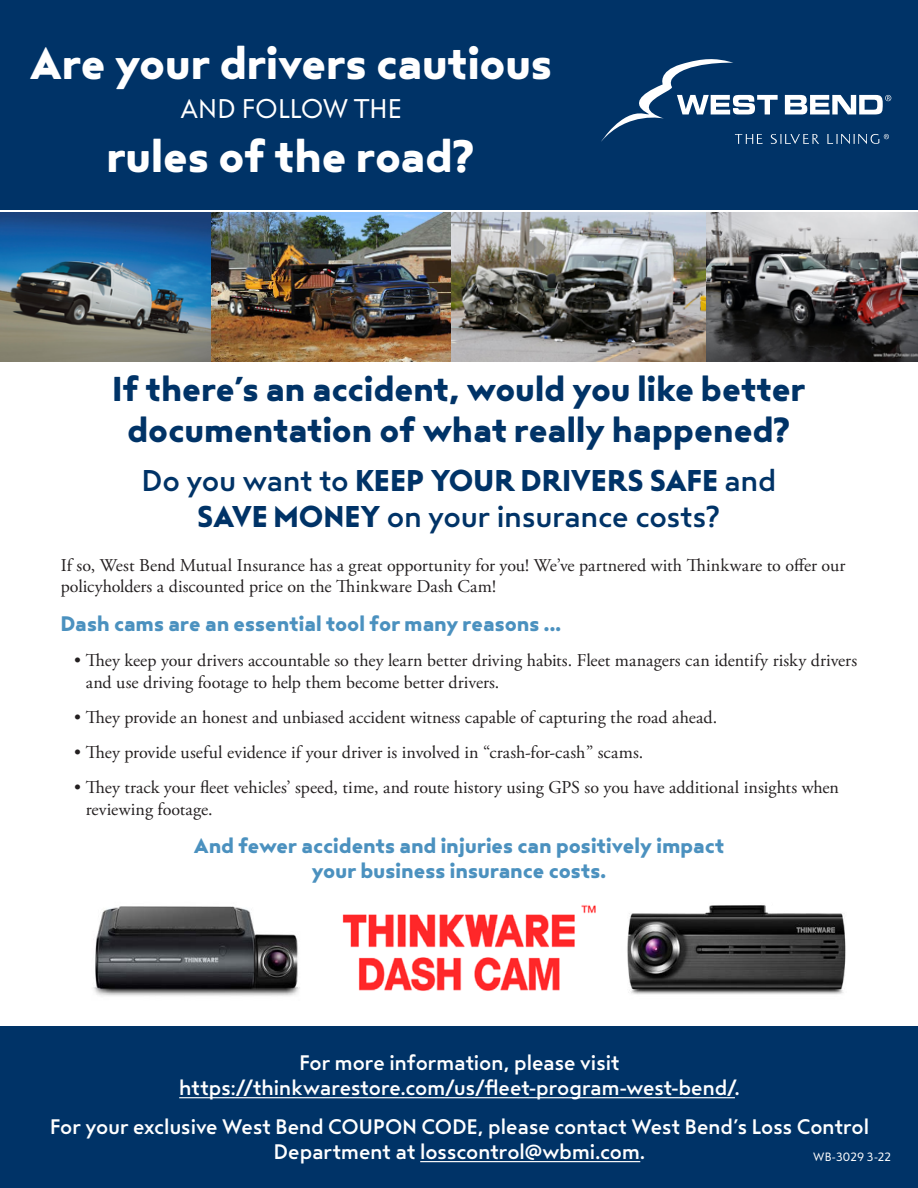
<style>
.page{position:relative;width:918px;height:1188px;background:#fff}
.page>*{position:absolute;margin:0;border:0;box-sizing:border-box;transform-origin:0 0}
.t1{font:45px "Steagal Bo";letter-spacing:.005em;color:#fff}
.t2{font:34.5px/41.4px "Steagal Bo";letter-spacing:.005em;color:#003367;text-align:center}
.t3{font:30px/36px "Steagal Me";color:#003367;text-align:center}
.t4{font:27px "Steagal";letter-spacing:.005em;color:#fff}
.t5{font:21px/25.2px "Steagal Me";color:#fff;text-align:center}
.t6{font:21px/25.2px "Steagal Bo";letter-spacing:.005em;color:#4b91bf;text-align:center}
.t7{font:18px/21.6px "Adobe Garamond Pro";color:#231f20}
.t8{font:12px "Steagal";letter-spacing:.015em;color:#fff}
.s1{font-family:"Steagal Bo"}
</style>
<div class="page">
<img style="left:627px;top:905px;width:219px;height:90px">
<div style="left:0;top:0;width:918px;height:210px;background:#003367"></div>
<div style="left:0;top:1026px;width:918px;height:162px;background:#003367"></div>
<img style="left:0;top:213px;width:918px;height:148px">
<svg style="left:601px;top:59px;width:290px;height:85px"></svg>
<img style="left:93px;top:906px;width:207px;height:90px">
<img style="left:342px;top:905px;width:254px;height:86px">
<hr style="left:179px;top:1097px;width:556px;height:1px;background:#fff">
<hr style="left:420px;top:1161px;width:220px;height:1px;background:#fff">
<p class="t1" style="left:30px;top:38px;width:524px">Are your drivers cautious</p>
<p class="t4" style="left:180px;top:94px;width:223px">AND FOLLOW THE</p>
<p class="t1" style="left:107px;top:131px;width:370px">rules of the road?</p>
<p class="t2" style="left:113px;top:368px;width:694px">If there’s an accident, would you like better documentation of what really happened?</p>
<p class="t3" style="left:142px;top:464px;width:636px">Do you want to <span class="s1">KEEP YOUR DRIVERS SAFE</span> and<br><span class="s1">SAVE MONEY</span> on your insurance costs?</p>
<p class="t7" style="left:61px;top:555px;width:786px">If so, West Bend Mutual Insurance has a great opportunity for you! We’ve partnered with Thinkware to offer our policyholders a discounted price on the Thinkware Dash Cam!</p>
<p class="t6" style="left:61px;top:611px;width:502px">Dash cams are an essential tool for many reasons ...</p>
<p class="t7" style="left:86px;top:650px;width:773px;text-indent:-11px">• They keep your drivers accountable so they learn better driving habits. Fleet managers can identify risky drivers and use driving footage to help them become better drivers.</p>
<p class="t7" style="left:74px;top:707px;width:644px">• They provide an honest and unbiased accident witness capable of capturing the road ahead.</p>
<p class="t7" style="left:74px;top:742px;width:571px">• They provide useful evidence if your driver is involved in “crash-for-cash” scams.</p>
<p class="t7" style="left:86px;top:777px;width:755px;text-indent:-11px">• They track your fleet vehicles’ speed, time, and route history using GPS so you have additional insights when reviewing footage.</p>
<p class="t6" style="left:194px;top:834px;width:532px">And fewer accidents and injuries can positively impact your business insurance costs.</p>
<p class="t5" style="left:179px;top:1051px;width:562px">For more information, please visit https://thinkwarestore.com/us/fleet-program-west-bend/.</p>
<p class="t5" style="left:50px;top:1115px;width:820px">For your exclusive West Bend COUPON CODE, please contact West Bend’s Loss Control<br>Department at losscontrol@wbmi.com.</p>
<p class="t8" style="left:813px;top:1150px;width:79px">WB-3029 3-22</p>
</div>
